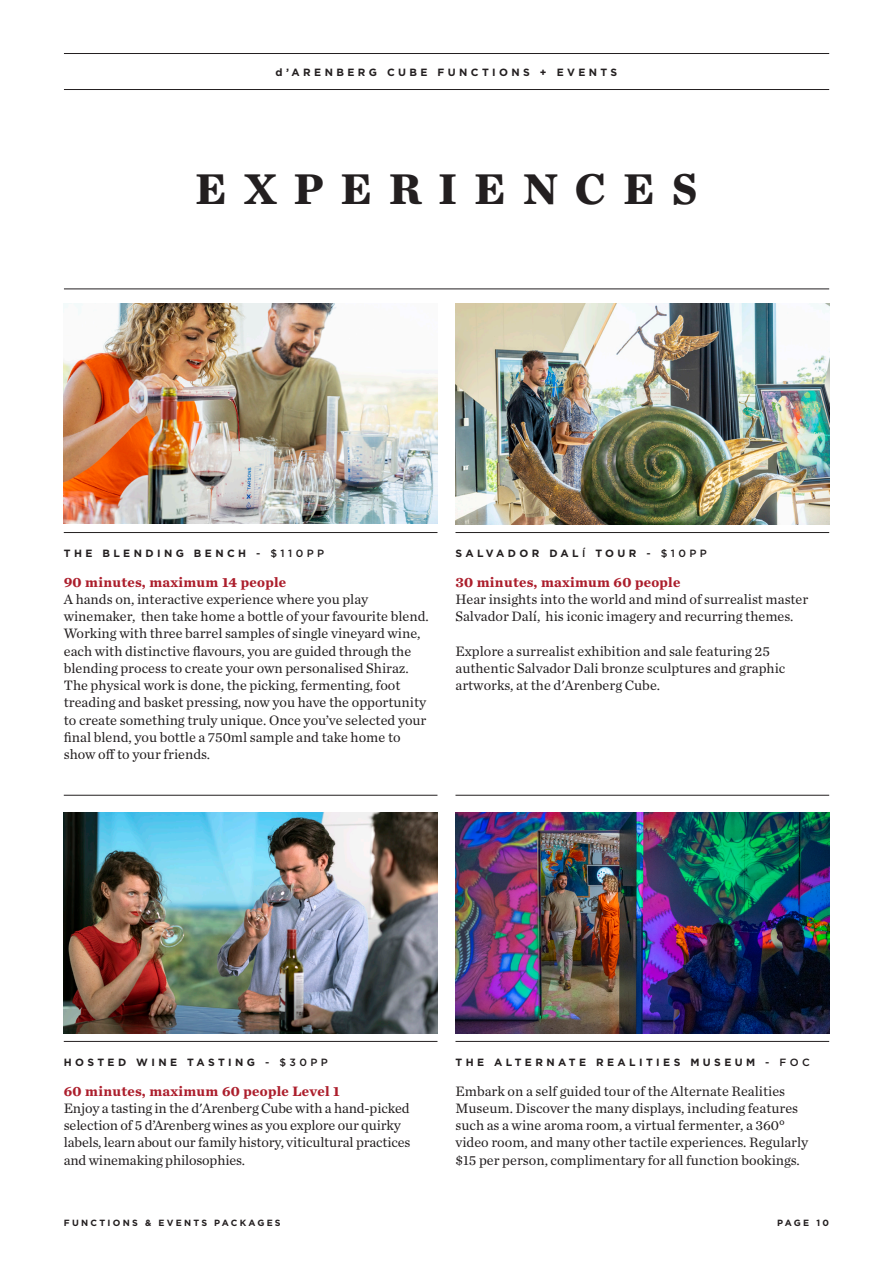
<style>
.page{position:relative;width:893px;height:1263px;background:#fff}
.page>*{position:absolute;margin:0;border:0;box-sizing:border-box;transform-origin:0 0}
.Page_Heading{font:700 45px "Chronicle Text G1";letter-spacing:.38em;color:#231f20}
.Body_Copy{font:14.25px/17.2px "Chronicle Text G1";color:#231f20}
.Body_Heading{font:14.25px/17.2px "Chronicle Text G1";color:#231f20}
.Body_Copy-2{font:700 14.25px "Chronicle Text G1";letter-spacing:.035em;color:#ac1e2c}
.Body_Heading-2{font:700 10.5px "Gotham";letter-spacing:.325em;color:#231f20}
.t1{font:700 9px "Gotham";letter-spacing:.25em;color:#231f20}
.s1{font-weight:500}
.s2{font-weight:700;color:#ac1e2c}
</style>
<div class="page">
<img style="left:64px;top:303px;width:373px;height:220px">
<img style="left:456px;top:303px;width:373px;height:221px">
<img style="left:64px;top:812px;width:373px;height:221px">
<img style="left:455px;top:812px;width:374px;height:221px">
<hr style="left:64px;top:89px;width:765px;height:1px;background:#231f20">
<hr style="left:64px;top:53px;width:765px;height:1px;background:#231f20">
<hr style="left:64px;top:289px;width:765px;height:1px;background:#231f20">
<hr style="left:64px;top:532px;width:373px;height:1px;background:#231f20">
<hr style="left:455px;top:532px;width:374px;height:1px;background:#231f20">
<hr style="left:64px;top:1041px;width:373px;height:1px;background:#231f20">
<hr style="left:64px;top:795px;width:373px;height:1px;background:#231f20">
<hr style="left:455px;top:1041px;width:374px;height:1px;background:#231f20">
<hr style="left:455px;top:795px;width:374px;height:1px;background:#231f20">
<p class="Body_Heading-2" style="left:276px;top:65px;width:343px">d’ARENBERG CUBE FUNCTIONS + EVENTS</p>
<p class="Page_Heading" style="left:196px;top:153px;width:503px">EXPERIENCES</p>
<p class="Body_Heading-2" style="left:64px;top:546px;width:262px">THE BLENDING BENCH <span class="s1">- $110PP</span></p>
<p class="Body_Copy" style="left:64px;top:572px;width:366px"><span class="s2">90 minutes, maximum 14 people<br></span>A hands on, interactive experience where you play winemaker, then take home a bottle of your favourite blend.</p>
<p class="Body_Copy" style="left:64px;top:624px;width:364px">Working with three barrel samples of single vineyard wine, each with distinctive flavours, you are guided through the blending process to create your own personalised Shiraz.<br>The physical work is done, the picking, fermenting, foot treading and basket pressing, now you have the opportunity to create something truly unique. Once you’ve selected your final blend, you bottle a 750ml sample and take home to show off to your friends.</p>
<p class="Body_Heading-2" style="left:455px;top:546px;width:253px">SALVADOR DAL<span class="s1">Í</span> TOUR <span class="s1">- $10PP</span></p>
<p class="Body_Copy-2" style="left:455px;top:570px;width:226px">30 minutes, maximum 60 people</p>
<p class="Body_Copy" style="left:455px;top:590px;width:354px">Hear insights into the world and mind of surrealist master<br>Salvador Dalí, his iconic imagery and recurring themes.</p>
<p class="Body_Copy" style="left:455px;top:641px;width:331px">Explore a surrealist exhibition and sale featuring 25 authentic Salvador Dali bronze sculptures and graphic artworks, at the d'Arenberg Cube.</p>
<p class="Body_Heading-2" style="left:64px;top:1055px;width:266px">HOSTED WINE TASTING <span class="s1">- $30PP</span></p>
<p class="Body_Copy-2" style="left:64px;top:1079px;width:277px">60 minutes, maximum 60 people Level 1</p>
<p class="Body_Copy" style="left:64px;top:1098px;width:348px">Enjoy a tasting in the d'Arenberg Cube with a hand-picked selection of 5 d’Arenberg wines as you explore our quirky labels, learn about our family history, viticultural practices and winemaking philosophies.</p>
<p class="Body_Heading-2" style="left:455px;top:1055px;width:356px">THE ALTERNATE REALITIES MUSEUM <span class="s1">- FOC</span></p>
<p class="Body_Heading" style="left:455px;top:1081px;width:354px">Embark on a self guided tour of the Alternate Realities Museum. Discover the many displays, including features such as a wine aroma room, a virtual fermenter, a 360° video room, and many other tactile experiences. Regularly $15 per person, complimentary for all function bookings.</p>
<p class="t1" style="left:64px;top:1217px;width:218px">FUNCTIONS &amp; EVENTS PACKAGES</p>
<p class="t1" style="left:777px;top:1217px;width:53px">PAGE 10</p>
</div>
